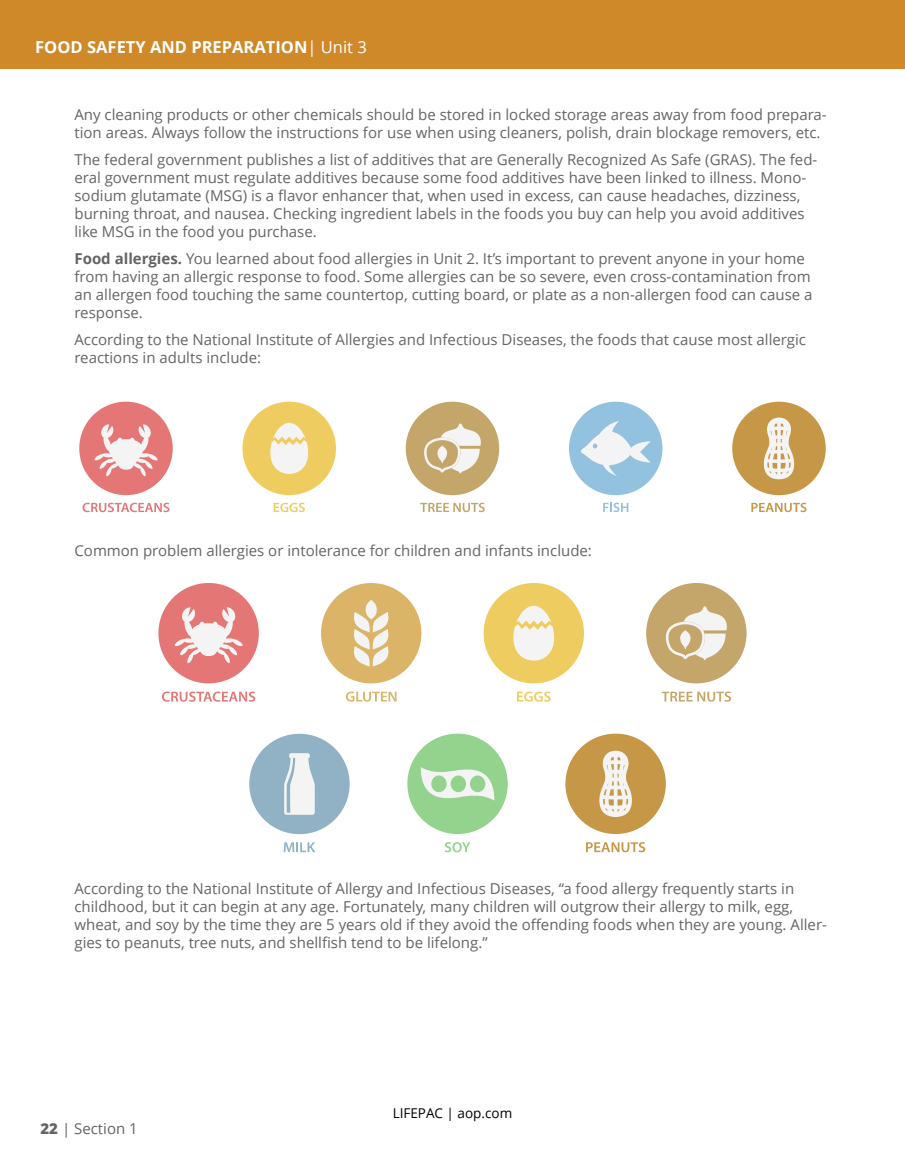
<style>
.page{position:relative;width:905px;height:1175px;background:#fff}
.page>*{position:absolute;margin:0;border:0;box-sizing:border-box;transform-origin:0 0}
.t1{font:700 16.5px "Open Sans";color:#fff}
.t2{font:15px/18px "Open Sans";color:#636466}
.t3{font:13.5px "Open Sans";color:#000}
.s1{font-weight:400}
.s2{font-weight:700}
.s3{font-weight:800}
</style>
<div class="page">
<svg style="left:603px;top:503px;width:25px;height:9px"></svg>
<div style="left:569px;top:402px;width:93px;height:93px;background:#92c2e0;border-radius:50%"></div>
<svg style="left:580px;top:421px;width:70px;height:55px"></svg>
<svg style="left:83px;top:503px;width:86px;height:9px"></svg>
<div style="left:79px;top:402px;width:94px;height:93px;background:#e57676;border-radius:50%"></div>
<svg style="left:94px;top:424px;width:64px;height:52px"></svg>
<svg style="left:273px;top:503px;width:32px;height:9px"></svg>
<div style="left:242px;top:402px;width:94px;height:93px;background:#efcc60;border-radius:50%"></div>
<svg style="left:270px;top:423px;width:38px;height:51px"></svg>
<svg style="left:751px;top:503px;width:55px;height:9px"></svg>
<div style="left:732px;top:402px;width:93px;height:93px;background:#c69746;border-radius:50%"></div>
<svg style="left:763px;top:417px;width:31px;height:62px"></svg>
<svg style="left:420px;top:503px;width:65px;height:9px"></svg>
<div style="left:406px;top:402px;width:93px;height:93px;background:#c4a66a;border-radius:50%"></div>
<svg style="left:424px;top:423px;width:57px;height:50px"></svg>
<div style="left:321px;top:583px;width:100px;height:100px;background:#dbb467;border-radius:50%"></div>
<svg style="left:354px;top:600px;width:35px;height:66px"></svg>
<svg style="left:346px;top:691px;width:50px;height:10px"></svg>
<svg style="left:162px;top:691px;width:93px;height:10px"></svg>
<div style="left:158px;top:583px;width:101px;height:100px;background:#e57676;border-radius:50%"></div>
<svg style="left:174px;top:607px;width:69px;height:56px"></svg>
<svg style="left:445px;top:842px;width:25px;height:10px"></svg>
<div style="left:407px;top:733px;width:100px;height:101px;background:#94d38d;border-radius:50%"></div>
<svg style="left:421px;top:767px;width:73px;height:34px"></svg>
<svg style="left:517px;top:691px;width:33px;height:10px"></svg>
<div style="left:483px;top:583px;width:101px;height:100px;background:#efcc60;border-radius:50%"></div>
<svg style="left:513px;top:606px;width:41px;height:54px"></svg>
<svg style="left:284px;top:842px;width:31px;height:10px"></svg>
<div style="left:249px;top:733px;width:100px;height:101px;background:#90b2c4;border-radius:50%"></div>
<svg style="left:284px;top:753px;width:31px;height:61px"></svg>
<svg style="left:586px;top:842px;width:59px;height:10px"></svg>
<div style="left:565px;top:733px;width:100px;height:101px;background:#c69746;border-radius:50%"></div>
<svg style="left:599px;top:750px;width:33px;height:67px"></svg>
<svg style="left:661px;top:691px;width:70px;height:10px"></svg>
<div style="left:646px;top:583px;width:100px;height:100px;background:#c4a66a;border-radius:50%"></div>
<svg style="left:665px;top:606px;width:62px;height:54px"></svg>
<div style="left:0;top:0;width:904px;height:68px;background:#cf8929"></div>
<p class="t1" style="left:35px;top:35px;width:333px">FOOD SAFETY AND PREPARATION<span class="s1">| Unit 3</span></p>
<p class="t2" style="left:74px;top:105px;width:753px">Any cleaning products or other chemicals should be stored in locked storage areas away from food prepara&shy;tion areas. Always follow the instructions for use when using cleaners, polish, drain blockage removers, etc.</p>
<p class="t2" style="left:74px;top:150px;width:744px">The federal government publishes a list of additives that are Generally Recognized As Safe (GRAS). The fed&shy;eral government must regulate additives because some food additives have been linked to illness. Mono&shy;sodium glutamate (MSG) is a flavor enhancer that, when used in excess, can cause headaches, dizziness, burning throat, and nausea. Checking ingredient labels in the foods you buy can help you avoid additives like MSG in the food you purchase.</p>
<p class="t2" style="left:74px;top:249px;width:739px"><span class="s2">Food allergies.</span> You learned about food allergies in Unit 2. It’s important to prevent anyone in your home from having an allergic response to food. Some allergies can be so severe, even cross-contamination from an allergen food touching the same countertop, cutting board, or plate as a non-allergen food can cause a response.</p>
<p class="t2" style="left:74px;top:330px;width:733px">According to the National Institute of Allergies and Infectious Diseases, the foods that cause most allergic reactions in adults include:</p>
<p class="t2" style="left:74px;top:541px;width:519px">Common problem allergies or intolerance for children and infants include:</p>
<p class="t2" style="left:74px;top:879px;width:754px">According to the National Institute of Allergy and Infectious Diseases, “a food allergy frequently starts in childhood, but it can begin at any age. Fortunately, many children will outgrow their allergy to milk, egg, wheat, and soy by the time they are 5 years old if they avoid the offending foods when they are young. Aller&shy;gies to peanuts, tree nuts, and shellfish tend to be lifelong.”</p>
<p class="t2" style="left:40px;top:1119px;width:99px"><span class="s3">22</span> | Section 1</p>
<p class="t3" style="left:392px;top:1103px;width:121px">LIFEPAC | aop.com</p>
</div>
